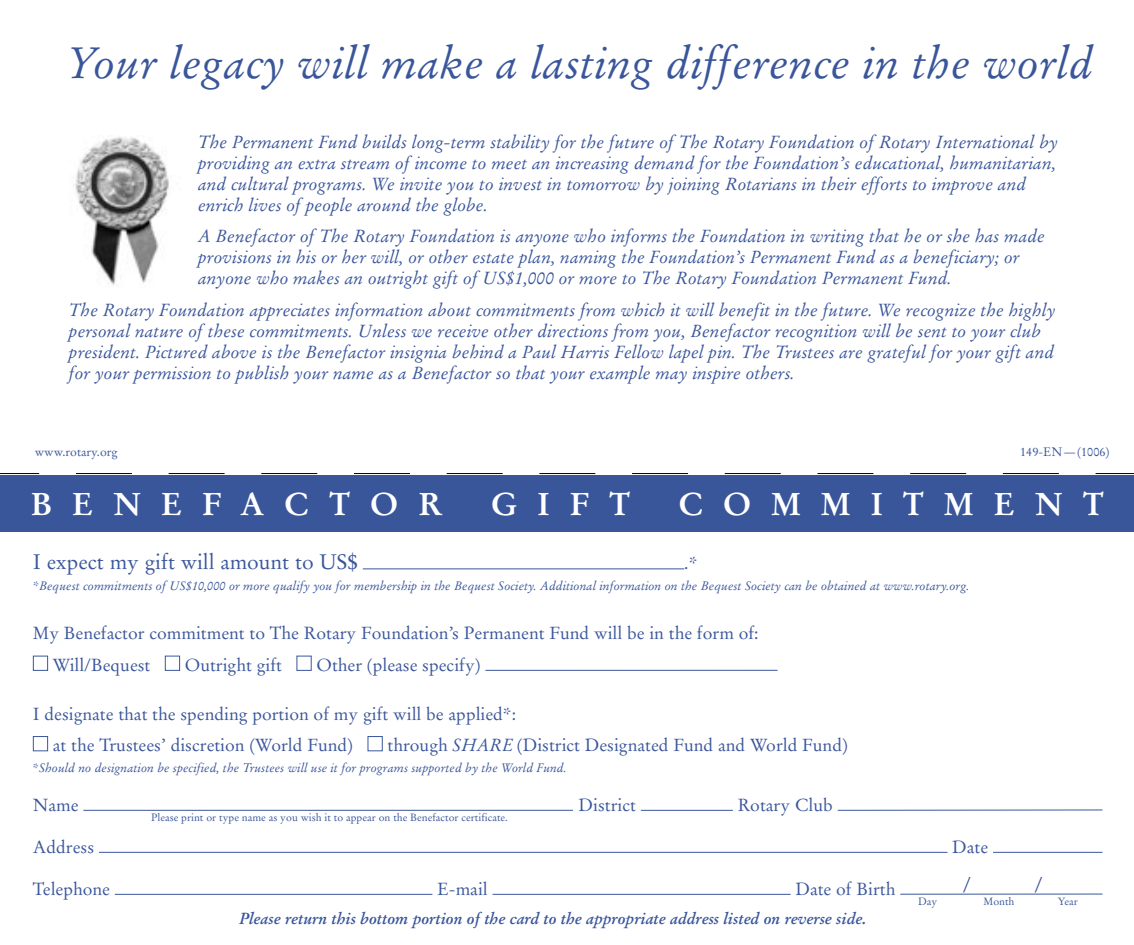
<style>
.page{position:relative;width:1134px;height:945px;background:#fff}
.page>*{position:absolute;margin:0;border:0;box-sizing:border-box;transform-origin:0 0}
.t1{font:italic 43.75px "Stempel Garamond";letter-spacing:.005em;color:#3a569b}
.t2{font:700 31.5px "Stempel Garamond";letter-spacing:.635em;color:#fff}
.t3{font:21px "Stempel Garamond";color:#3a569b}
.t4{font:italic 17.5px/21px "Stempel Garamond";color:#3a569b}
.t5{font:17.5px "Stempel Garamond";color:#3a569b}
.t6{font:italic 700 15.75px "Stempel Garamond";color:#3a569b}
.t7{font:italic 12.25px "Stempel Garamond";color:#3a569b}
.t8{font:12.25px "Stempel Garamond";color:#3a569b}
.t9{font:10.5px "Stempel Garamond";color:#3a569b}
.s1{font-style:italic}
.s2{font-style:normal}
</style>
<div class="page">
<div style="left:0;top:475px;width:1134px;height:56px;background:#3a569b"></div>
<hr style="left:363px;top:568px;width:321px;height:1px;background:#3a569b">
<div style="left:33px;top:656px;width:15px;height:15px;border:1px solid #3a569b"></div>
<div style="left:165px;top:656px;width:15px;height:15px;border:1px solid #3a569b"></div>
<div style="left:296px;top:656px;width:16px;height:15px;border:1px solid #3a569b"></div>
<hr style="left:485px;top:670px;width:293px;height:1px;background:#3a569b">
<div style="left:33px;top:736px;width:15px;height:15px;border:1px solid #3a569b"></div>
<div style="left:368px;top:736px;width:15px;height:15px;border:1px solid #3a569b"></div>
<hr style="left:83px;top:810px;width:490px;height:1px;background:#3a569b">
<hr style="left:641px;top:810px;width:92px;height:1px;background:#3a569b">
<hr style="left:838px;top:810px;width:264px;height:1px;background:#3a569b">
<hr style="left:99px;top:852px;width:848px;height:1px;background:#3a569b">
<hr style="left:993px;top:852px;width:110px;height:1px;background:#3a569b">
<hr style="left:115px;top:894px;width:317px;height:1px;background:#3a569b">
<hr style="left:493px;top:894px;width:298px;height:1px;background:#3a569b">
<hr style="left:900px;top:894px;width:203px;height:1px;background:#3a569b">
<svg style="left:0;top:473px;width:1134px;height:1px"></svg>
<img style="left:74px;top:137px;width:95px;height:148px">
<p class="t1" style="left:66px;top:36px;width:1029px">Your legacy will make a lasting difference in the world</p>
<p class="t4" style="left:198px;top:131px;width:861px">The Permanent Fund builds long-term stability for the future of The Rotary Foundation of Rotary International by providing an extra stream of income to meet an increasing demand for the Foundation’s educational, humanitarian, and cultural programs. We invite you to invest in tomorrow by joining Rotarians in their efforts to improve and enrich lives of people around the globe.</p>
<p class="t4" style="left:198px;top:226px;width:848px">A Benefactor of The Rotary Foundation is anyone who informs the Foundation in writing that he or she has made provisions in his or her will, or other estate plan, naming the Foundation’s Permanent Fund as a beneficiary; or anyone who makes an outright gift of US$1,000 or more to The Rotary Foundation Permanent Fund.</p>
<p class="t4" style="left:69px;top:299px;width:988px">The Rotary Foundation appreciates information about commitments from which it will benefit in the future. We recognize the highly</p>
<p class="t4" style="left:69px;top:320px;width:987px">personal nature of these commitments. Unless we receive other directions from you, Benefactor recognition will be sent to your club president. Pictured above is the Benefactor insignia behind a Paul Harris Fellow lapel pin. The Trustees are grateful for your gift and for your permission to publish your name as a Benefactor so that your example may inspire others.</p>
<p class="t8" style="left:35px;top:444px;width:85px">www.rotary.org</p>
<p class="t8" style="left:1020px;top:444px;width:91px">149-EN—(1006)</p>
<p class="t2" style="left:31px;top:485px;width:413px">BENEFACTOR</p>
<p class="t2" style="left:491px;top:485px;width:140px">GIFT</p>
<p class="t2" style="left:679px;top:485px;width:427px">COMMITMENT</p>
<p class="t3" style="left:33px;top:549px;width:327px">I expect my gift will amount to US$</p>
<p class="t5" style="left:684px;top:553px;width:15px">.*</p>
<p class="t7" style="left:33px;top:579px;width:938px">*Bequest commitments of US$10,000 or more qualify you for membership in the Bequest Society. Additional information on the Bequest Society can be obtained at www.rotary.org.</p>
<p class="t5" style="left:33px;top:623px;width:727px">My Benefactor commitment to The Rotary Foundation’s Permanent Fund will be in the form of:</p>
<p class="t5" style="left:53px;top:654px;width:99px">Will/Bequest</p>
<p class="t5" style="left:185px;top:654px;width:99px">Outright gift</p>
<p class="t5" style="left:316px;top:654px;width:166px">Other (please specify)</p>
<p class="t5" style="left:33px;top:703px;width:485px">I designate that the spending portion of my gift will be applied*:</p>
<p class="t5" style="left:53px;top:735px;width:302px">at the Trustees’ discretion (World Fund)</p>
<p class="t5" style="left:388px;top:735px;width:462px">through <span class="s1">SHARE</span> (District Designated Fund and World Fund)</p>
<p class="t7" style="left:33px;top:761px;width:535px"><span class="s2">*</span>Should no designation be specified, the Trustees will use it for programs supported by the World Fund.</p>
<p class="t5" style="left:33px;top:794px;width:47px">Name</p>
<p class="t5" style="left:579px;top:794px;width:59px">District</p>
<p class="t5" style="left:738px;top:794px;width:97px">Rotary Club</p>
<p class="t5" style="left:33px;top:836px;width:63px">Address</p>
<p class="t5" style="left:952px;top:836px;width:37px">Date</p>
<p class="t5" style="left:33px;top:878px;width:79px">Telephone</p>
<p class="t5" style="left:437px;top:878px;width:52px">E-mail</p>
<p class="t5" style="left:795px;top:878px;width:102px">Date of Birth</p>
<p class="t9" style="left:151px;top:811px;width:358px">Please print or type name as you wish it to appear on the Benefactor certificate.</p>
<p class="t3" style="left:963px;top:872px;width:10px">/</p>
<p class="t3" style="left:1035px;top:872px;width:10px">/</p>
<p class="t9" style="left:918px;top:895px;width:21px">Day</p>
<p class="t9" style="left:983px;top:895px;width:32px">Month</p>
<p class="t9" style="left:1058px;top:895px;width:22px">Year</p>
<p class="t6" style="left:240px;top:909px;width:628px">Please return this bottom portion of the card to the appropriate address listed on reverse side.</p>
</div>
